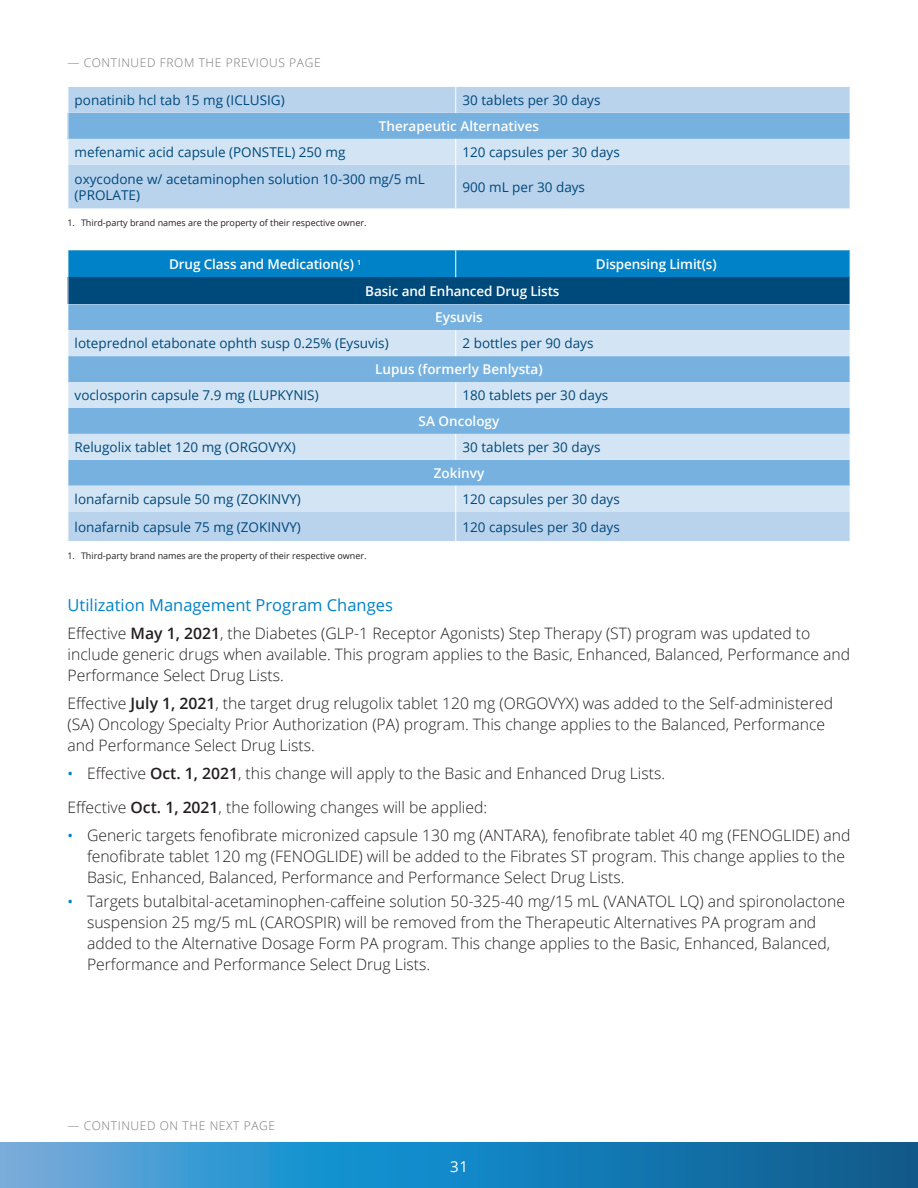
<style>
.page{position:relative;width:918px;height:1188px;background:#fff}
.page>*{position:absolute;margin:0;border:0;box-sizing:border-box;transform-origin:0 0}
.NL_subhead{font:16.5px "Open Sans";color:#0082c8}
.NL_Body{font:300 15.75px/21px "Open Sans";color:#231f20}
.t1{font:15px "Open Sans";color:#fff}
.table_body{font:13.5px/16.2px "Open Sans";color:#00497b}
.table_body-2{font:600 13.5px "Open Sans";color:#fff}
.CHART_TEXT{font:600 13.5px "Open Sans";letter-spacing:-.01em;color:#fff}
.NL_Body-2{font:300 12px "Open Sans";letter-spacing:.05em;color:#76797a}
.t2{font:9px "Open Sans";color:#231f20}
.s1{font-weight:600}
.s2{font-weight:400;font-size:15px;color:#0082c8}
</style>
<div class="page">
<svg style="left:0;top:1142px;width:918px;height:46px;background:#2584bd"></svg>
<div style="left:69px;top:165px;width:781px;height:43px;background:#b9d3ed"></div>
<hr style="left:455px;top:165px;width:1px;height:43px;background:#fff">
<svg style="left:68px;top:87px;width:782px;height:78px;background:#abcdea"></svg>
<svg style="left:68px;top:250px;width:783px;height:291px;background:#89b9dc"></svg>
<p class="NL_Body-2" style="left:68px;top:55px;width:255px">— CONTINUED FROM THE PREVIOUS PAGE</p>
<p class="table_body" style="left:75px;top:92px;width:212px">ponatinib hcl tab 15 mg (ICLUSIG)</p>
<p class="table_body" style="left:463px;top:92px;width:140px">30 tablets per 30 days</p>
<p class="table_body-2" style="left:379px;top:117px;width:162px">Therapeutic Alternatives</p>
<p class="table_body" style="left:75px;top:144px;width:272px">mefenamic acid capsule (PONSTEL) 250 mg</p>
<p class="table_body" style="left:463px;top:144px;width:159px">120 capsules per 30 days</p>
<p class="table_body" style="left:75px;top:170px;width:352px">oxycodone w/ acetaminophen solution 10-300 mg/5 mL (PROLATE)</p>
<p class="table_body" style="left:463px;top:178px;width:124px">900 mL per 30 days</p>
<p class="t2" style="left:68px;top:217px;width:301px">1. Third-party brand names are the property of their respective owner.</p>
<p class="CHART_TEXT" style="left:169px;top:255px;width:193px">Drug Class and Medication(s) <sup>1</sup></p>
<p class="CHART_TEXT" style="left:596px;top:255px;width:122px">Dispensing Limit(s)</p>
<p class="CHART_TEXT" style="left:365px;top:282px;width:196px">Basic and Enhanced Drug Lists</p>
<p class="table_body-2" style="left:435px;top:308px;width:49px">Eysuvis</p>
<p class="table_body" style="left:75px;top:335px;width:316px">loteprednol etabonate ophth susp 0.25% (Eysuvis)</p>
<p class="table_body" style="left:463px;top:335px;width:132px">2 bottles per 90 days</p>
<p class="table_body-2" style="left:375px;top:360px;width:169px">Lupus (formerly Benlysta)</p>
<p class="table_body" style="left:75px;top:387px;width:246px">voclosporin capsule 7.9 mg (LUPKYNIS)</p>
<p class="table_body" style="left:463px;top:387px;width:147px">180 tablets per 30 days</p>
<p class="table_body-2" style="left:419px;top:412px;width:82px">SA Oncology</p>
<p class="table_body" style="left:75px;top:439px;width:223px">Relugolix tablet 120 mg (ORGOVYX)</p>
<p class="table_body" style="left:463px;top:439px;width:140px">30 tablets per 30 days</p>
<p class="table_body-2" style="left:434px;top:464px;width:52px">Zokinvy</p>
<p class="table_body" style="left:75px;top:491px;width:228px">lonafarnib capsule 50 mg (ZOKINVY)</p>
<p class="table_body" style="left:463px;top:491px;width:159px">120 capsules per 30 days</p>
<p class="table_body" style="left:75px;top:518px;width:228px">lonafarnib capsule 75 mg (ZOKINVY)</p>
<p class="table_body" style="left:463px;top:518px;width:159px">120 capsules per 30 days</p>
<p class="t2" style="left:68px;top:549px;width:301px">1. Third-party brand names are the property of their respective owner.</p>
<p class="NL_subhead" style="left:68px;top:594px;width:327px">Utilization Management Program Changes</p>
<p class="NL_Body" style="left:68px;top:622px;width:784px">Effective <span class="s1">May 1, 2021</span>, the Diabetes (GLP-1 Receptor Agonists) Step Therapy (ST) program was updated to include generic drugs when available. This program applies to the Basic, Enhanced, Balanced, Performance and<br>Performance Select Drug Lists.</p>
<p class="NL_Body" style="left:68px;top:692px;width:767px">Effective <span class="s1">July 1, 2021</span>, the target drug relugolix tablet 120 mg (ORGOVYX) was added to the Self-administered (SA) Oncology Specialty Prior Authorization (PA) program. This change applies to the Balanced, Performance and Performance Select Drug Lists.</p>
<p class="NL_Body" style="left:68px;top:762px;width:599px"><span class="s2">•</span> Effective <span class="s1">Oct. 1, 2021</span>, this change will apply to the Basic and Enhanced Drug Lists.</p>
<p class="NL_Body" style="left:68px;top:796px;width:421px">Effective <span class="s1">Oct. 1, 2021</span>, the following changes will be applied:</p>
<p class="NL_Body" style="left:87px;top:824px;width:765px;text-indent:-20px"><span class="s2">•</span> Generic targets fenofibrate micronized capsule 130 mg (ANTARA), fenofibrate tablet 40 mg (FENOGLIDE) and fenofibrate tablet 120 mg (FENOGLIDE) will be added to the Fibrates ST program. This change applies to the<br>Basic, Enhanced, Balanced, Performance and Performance Select Drug Lists.</p>
<p class="NL_Body" style="left:87px;top:891px;width:760px;text-indent:-20px"><span class="s2">•</span> Targets butalbital-acetaminophen-caffeine solution 50-325-40 mg/15 mL (VANATOL LQ) and spironolactone suspension 25 mg/5 mL (CAROSPIR) will be removed from the Therapeutic Alternatives PA program and added to the Alternative Dosage Form PA program. This change applies to the Basic, Enhanced, Balanced, Performance and Performance Select Drug Lists.</p>
<p class="NL_Body-2" style="left:68px;top:1117px;width:209px">— CONTINUED ON THE NEXT PAGE</p>
<p class="t1" style="left:450px;top:1157px;width:19px">31</p>
</div>
